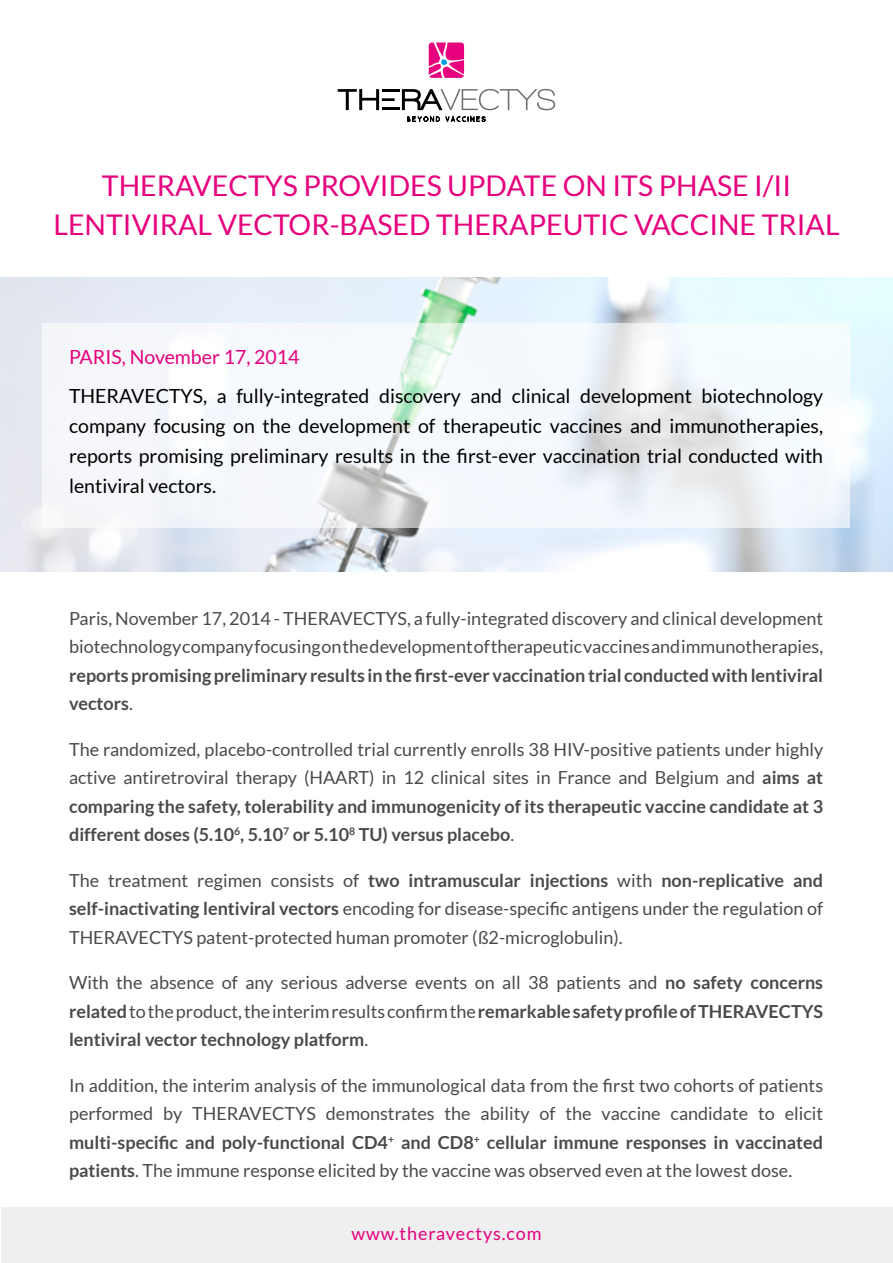
<style>
.page{position:relative;width:893px;height:1263px;background:#fff}
.page>*{position:absolute;margin:0;border:0;box-sizing:border-box;transform-origin:0 0}
.t1{font:28.5px/39px "Lato";color:#e6007d;text-align:center}
.t2{font:19.5px/30px "Lato";color:#000;text-align:justify}
.t3{font:19.5px "Lato";color:#e6007d}
.t4{font:18px/28.5px "Lato";color:#4a4a49;text-align:justify}
.t5{font:700 18px/28.5px "Lato";color:#4a4a49}
.t6{font:18px "Lato";letter-spacing:.05em;color:#e6007d}
.s1{font-weight:400}
.s2{font-weight:700}
</style>
<div class="page">
<div style="left:1px;top:1207px;width:891px;height:56px;background:#efefef"></div>
<img style="left:0;top:277px;width:892px;height:295px">
<hr style="left:382px;top:89px;width:17px;height:3px;background:#000">
<hr style="left:382px;top:107px;width:17px;height:3px;background:#000">
<svg style="left:402px;top:89px;width:153px;height:21px"></svg>
<svg style="left:338px;top:89px;width:57px;height:21px"></svg>
<svg style="left:429px;top:43px;width:35px;height:35px"></svg>
<svg style="left:408px;top:116px;width:32px;height:6px"></svg>
<svg style="left:446px;top:116px;width:39px;height:6px"></svg>
<svg style="left:43px;top:323px;width:807px;height:205px;fill:#f5f9fd"></svg>
<h1 class="t1" style="left:53px;top:166px;width:788px">THERAVECTYS PROVIDES UPDATE ON ITS PHASE I/II<br>LENTIVIRAL VECTOR-BASED THERAPEUTIC VACCINE TRIAL</h1>
<p class="t3" style="left:69px;top:346px;width:232px">PARIS, November 17, 2014</p>
<p class="t2" style="left:69px;top:380px;width:756px">THERAVECTYS, a fully-integrated discovery and clinical development biotechnology company focusing on the development of therapeutic vaccines and immunotherapies, reports promising preliminary results in the first-ever vaccination trial conducted with lentiviral vectors.</p>
<p class="t4" style="left:69px;top:604px;width:756px">Paris, November 17, 2014 - THERAVECTYS, a fully-integrated discovery and clinical development biotechnology company focusing on the development of therapeutic vaccines and immunotherapies,</p>
<p class="t5" style="left:69px;top:661px;width:756px">reports promising preliminary results in the first-ever vaccination trial conducted with lentiviral vectors<span class="s1">.</span></p>
<p class="t4" style="left:69px;top:735px;width:756px">The randomized, placebo-controlled trial currently enrolls 38 HIV-positive patients under highly active antiretroviral therapy (HAART) in 12 clinical sites in France and Belgium and <span class="s2">aims at comparing the safety, tolerability and immunogenicity of its therapeutic vaccine candidate at 3 different doses (5.10</span><sup>6</sup><span class="s2">, 5.10</span><sup>7</sup> <span class="s2">or 5.10</span><sup>8</sup> <span class="s2">TU) versus placebo</span>.</p>
<p class="t4" style="left:69px;top:866px;width:756px">The treatment regimen consists of <span class="s2">two intramuscular injections</span> with <span class="s2">non-replicative and self-inactivating lentiviral vectors</span> encoding for disease-specific antigens under the regulation of THERAVECTYS patent-protected human promoter (ß2-microglobulin).</p>
<p class="t4" style="left:69px;top:968px;width:755px">With the absence of any serious adverse events on all 38 patients and <span class="s2">no safety concerns related</span> to the product, the interim results confirm the <span class="s2">remarkable safety profile of THERAVECTYS lentiviral vector technology platform</span>.</p>
<p class="t4" style="left:69px;top:1071px;width:756px">In addition, the interim analysis of the immunological data from the first two cohorts of patients performed by THERAVECTYS demonstrates the ability of the vaccine candidate to elicit <span class="s2">multi-specific and poly-functional CD4</span><sup>+</sup> <span class="s2">and CD8</span><sup>+</sup> <span class="s2">cellular immune responses in vaccinated patients</span>. The immune response elicited by the vaccine was observed even at the lowest dose.</p>
<p class="t6" style="left:351px;top:1224px;width:192px">www.theravectys.com</p>
</div>
